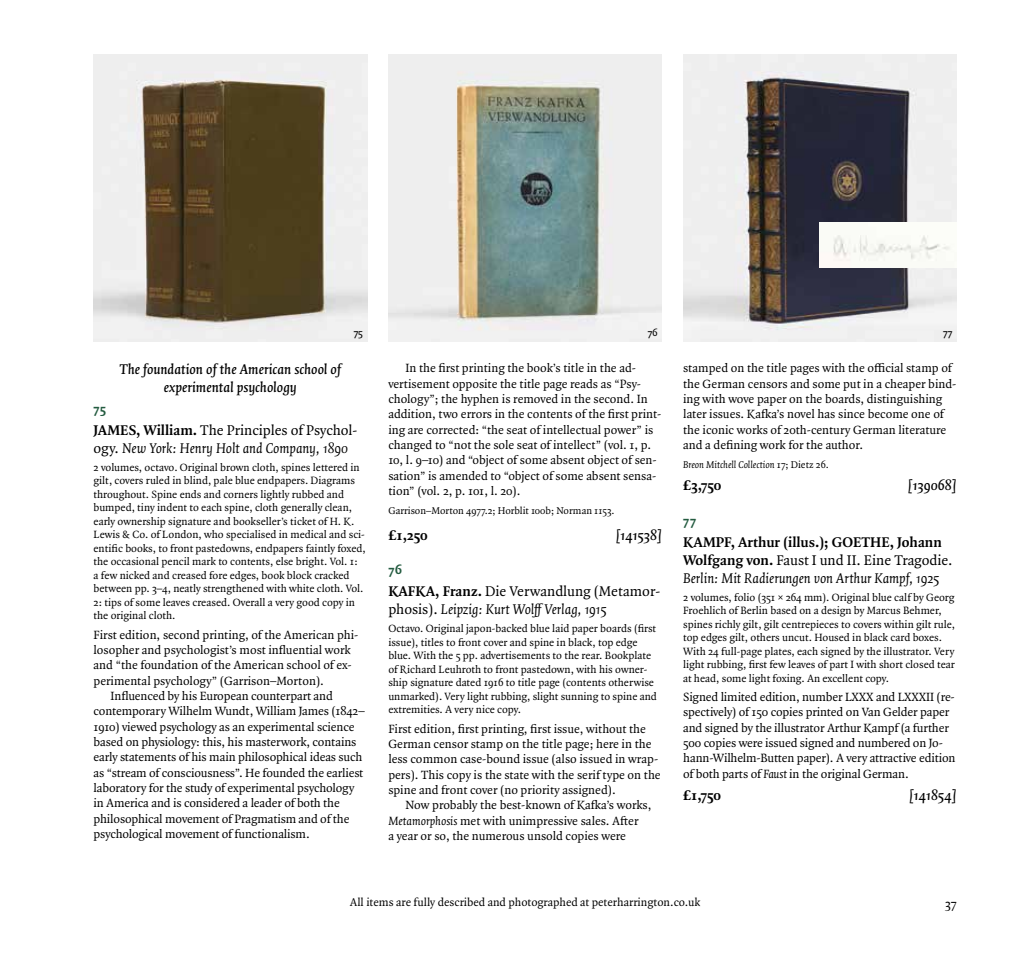
<style>
.page{position:relative;width:1029px;height:953px;background:#fff}
.page>*{position:absolute;margin:0;border:0;box-sizing:border-box;transform-origin:0 0}
.t1{font:700 15px/18px "Quadraat Pro";color:#000}
.t2{font:italic 600 15px/18px "Quadraat Pro";color:#000;text-align:center}
.t3{font:italic 15px/18px "Quadraat Pro";letter-spacing:-.01em;color:#000}
.t4{font:15px/18px "Quadraat Pro";color:#000}
.t5{font:13.5px "Quadraat Sans OT Bld";color:#235b40}
.t6{font:13.5px "Quadraat Pro";color:#000}
.t7{font:12.75px/15.3px "Quadraat Pro";letter-spacing:-.005em;color:#000}
.t8{font:12px "Quadraat Pro";color:#000}
.t9{font:11.25px/13.5px "Quadraat Pro";color:#000}
.t10{font:10.5px "Quadraat Pro";color:#000}
.t11{font:italic 10.5px "Quadraat Pro";color:#000}
.t12{font:10.5px "Quadraat Sans OT";color:#000}
.s1{font-weight:700;font-style:normal}
.s2{font-style:normal}
.s3{font-weight:700}
.s4{font-style:italic}
.s5{font-weight:400}
.s6{font-weight:400;font-style:italic}
</style>
<div class="page">
<img style="left:93px;top:54px;width:274px;height:287px">
<img style="left:388px;top:54px;width:274px;height:287px">
<img style="left:683px;top:54px;width:274px;height:287px">
<img style="left:820px;top:223px;width:137px;height:45px">
<p class="t12" style="left:354px;top:325px;width:11px">75</p>
<p class="t12" style="left:648px;top:325px;width:11px">76</p>
<p class="t12" style="left:943px;top:325px;width:11px">77</p>
<p class="t2" style="left:119px;top:360px;width:223px">The foundation of the American school of experimental psychology</p>
<p class="t5" style="left:94px;top:399px;width:14px">75</p>
<p class="t3" style="left:94px;top:421px;width:265px"><span class="s1">JAMES, William.</span> <span class="s2">The Principles of Psychol&shy;ogy.</span> New York: Henry Holt and Company, 1890</p>
<p class="t9" style="left:94px;top:460px;width:274px">2 volumes, octavo. Original brown cloth, spines lettered in gilt, covers ruled in blind, pale blue endpapers. Diagrams throughout. Spine ends and corners lightly rubbed and bumped, tiny indent to each spine, cloth generally clean, early ownership signature and bookseller’s ticket of H. K.<br>Lewis &amp; Co. of London, who specialised in medical and sci&shy;entific books, to front pastedowns, endpapers faintly foxed, the occasional pencil mark to contents, else bright. Vol. 1:<br>a few nicked and creased fore edges, book block cracked between pp. 3–4, neatly strengthened with white cloth. Vol.<br>2: tips of some leaves creased. Overall a very good copy in the original cloth.</p>
<p class="t7" style="left:94px;top:627px;width:266px">First edition, second printing, of the American phi-</p>
<p class="t7" style="left:94px;top:642px;width:259px">losopher and psychologist’s most influential work</p>
<p class="t7" style="left:94px;top:657px;width:259px">and “the foundation of the American school of ex-</p>
<p class="t7" style="left:94px;top:672px;width:232px">perimental psychology” (Garrison–Morton).</p>
<p class="t7" style="left:111px;top:688px;width:224px">Influenced by his European counterpart and</p>
<p class="t7" style="left:94px;top:703px;width:273px">contemporary Wilhelm Wundt, William James (1842–</p>
<p class="t7" style="left:94px;top:718px;width:262px">1910) viewed psychology as an experimental science</p>
<p class="t7" style="left:94px;top:734px;width:265px">based on physiology: this, his masterwork, contains</p>
<p class="t7" style="left:94px;top:749px;width:270px">early statements of his main philosophical ideas such</p>
<p class="t7" style="left:94px;top:764px;width:271px">as “stream of consciousness”. He founded the earliest</p>
<p class="t7" style="left:94px;top:780px;width:262px">laboratory for the study of experimental psychology</p>
<p class="t7" style="left:94px;top:795px;width:248px">in America and is considered a leader of both the</p>
<p class="t7" style="left:94px;top:810px;width:257px">philosophical movement of Pragmatism and of the</p>
<p class="t7" style="left:94px;top:825px;width:218px">psychological movement of functionalism.</p>
<p class="t7" style="left:388px;top:360px;width:274px;text-indent:17px">In the first printing the book’s title in the ad&shy;vertisement opposite the title page reads as “Psy&shy;chology”; the hyphen is removed in the second. In addition, two errors in the contents of the first print&shy;ing are corrected: “the seat of intellectual power” is changed to “not the sole seat of intellect” (vol. 1, p.<br>10, l. 9–10) and “object of some absent object of sen&shy;sation” is amended to “object of some absent sensa&shy;tion” (vol. 2, p. 101, l. 20).</p>
<p class="t10" style="left:388px;top:503px;width:228px">Garrison–Morton 4977.2; Horblit 100b; Norman 1153.</p>
<p class="t1" style="left:388px;top:525px;width:41px">£1,250</p>
<p class="t2" style="left:616px;top:525px;width:48px">[141538]</p>
<p class="t5" style="left:388px;top:560px;width:15px">76</p>
<p class="t4" style="left:388px;top:582px;width:273px"><span class="s3">KAFKA, Franz.</span> Die Verwandlung (Metamor&shy;phosis). <span class="s4">Leipzig: Kurt WolffVerlag, 1915</span></p>
<p class="t9" style="left:388px;top:621px;width:270px">Octavo. Original japon-backed blue laid paper boards (first issue), titles to front cover and spine in black, top edge blue. With the 5 pp. advertisements to the rear. Bookplate of Richard Leuhroth to front pastedown, with his owner&shy;ship signature dated 1916 to title page (contents otherwise unmarked). Very light rubbing, slight sunning to spine and extremities. A very nice copy.</p>
<p class="t7" style="left:388px;top:720px;width:274px">First edition, first printing, first issue, without the German censor stamp on the title page; here in the less common case-bound issue (also issued in wrap&shy;pers). This copy is the state with the serif type on the spine and front cover (no priority assigned).</p>
<p class="t7" style="left:388px;top:797px;width:265px;text-indent:17px">Now probably the best-known of Kafka’s works,<br><span class="s4">Metamorphosis</span> met with unimpressive sales. After<br>a year or so, the numerous unsold copies were</p>
<p class="t7" style="left:683px;top:360px;width:275px">stamped on the title pages with the official stamp of the German censors and some put in a cheaper bind&shy;ing with wove paper on the boards, distinguishing later issues. Kafka’s novel has since become one of the iconic works of 20th-century German literature and a defining work for the author.</p>
<p class="t11" style="left:683px;top:457px;width:147px">Breon Mitchell Collection <span class="s2">17; Dietz 26.</span></p>
<p class="t1" style="left:683px;top:476px;width:40px">£3,750</p>
<p class="t2" style="left:908px;top:476px;width:50px">[139068]</p>
<p class="t5" style="left:683px;top:510px;width:14px">77</p>
<p class="t1" style="left:683px;top:532px;width:271px">KAMPF, Arthur (illus.); GOETHE, Johann<br>Wolfgang von. <span class="s5">Faust I und II. Eine Tragodie.<br></span><span class="s6">Berlin: Mit Radierungen von Arthur Kampf, 1925</span></p>
<p class="t9" style="left:683px;top:590px;width:273px">2 volumes, folio (351 × 264 mm). Original blue calf by Georg Froehlich of Berlin based on a design by Marcus Behmer, spines richly gilt, gilt centrepieces to covers within gilt rule, top edges gilt, others uncut. Housed in black card boxes.<br>With 24 full-page plates, each signed by the illustrator. Very light rubbing, first few leaves of part I with short closed tear at head, some light foxing. An excellent copy.</p>
<p class="t7" style="left:683px;top:689px;width:274px">Signed limited edition, number LXXX and LXXXII (re&shy;spectively) of 150 copies printed on Van Gelder paper and signed by the illustrator Arthur Kampf (a further 500 copies were issued signed and numbered on Jo&shy;hann-Wilhelm-Butten paper). A very attractive edition of both parts of <span class="s4">Faust</span> in the original German.</p>
<p class="t1" style="left:683px;top:785px;width:39px">£1,750</p>
<p class="t2" style="left:909px;top:785px;width:49px">[141854]</p>
<p class="t8" style="left:350px;top:894px;width:352px">All items are fully described and photographed at peterharrington.co.uk</p>
<p class="t6" style="left:945px;top:894px;width:13px">37</p>
</div>
